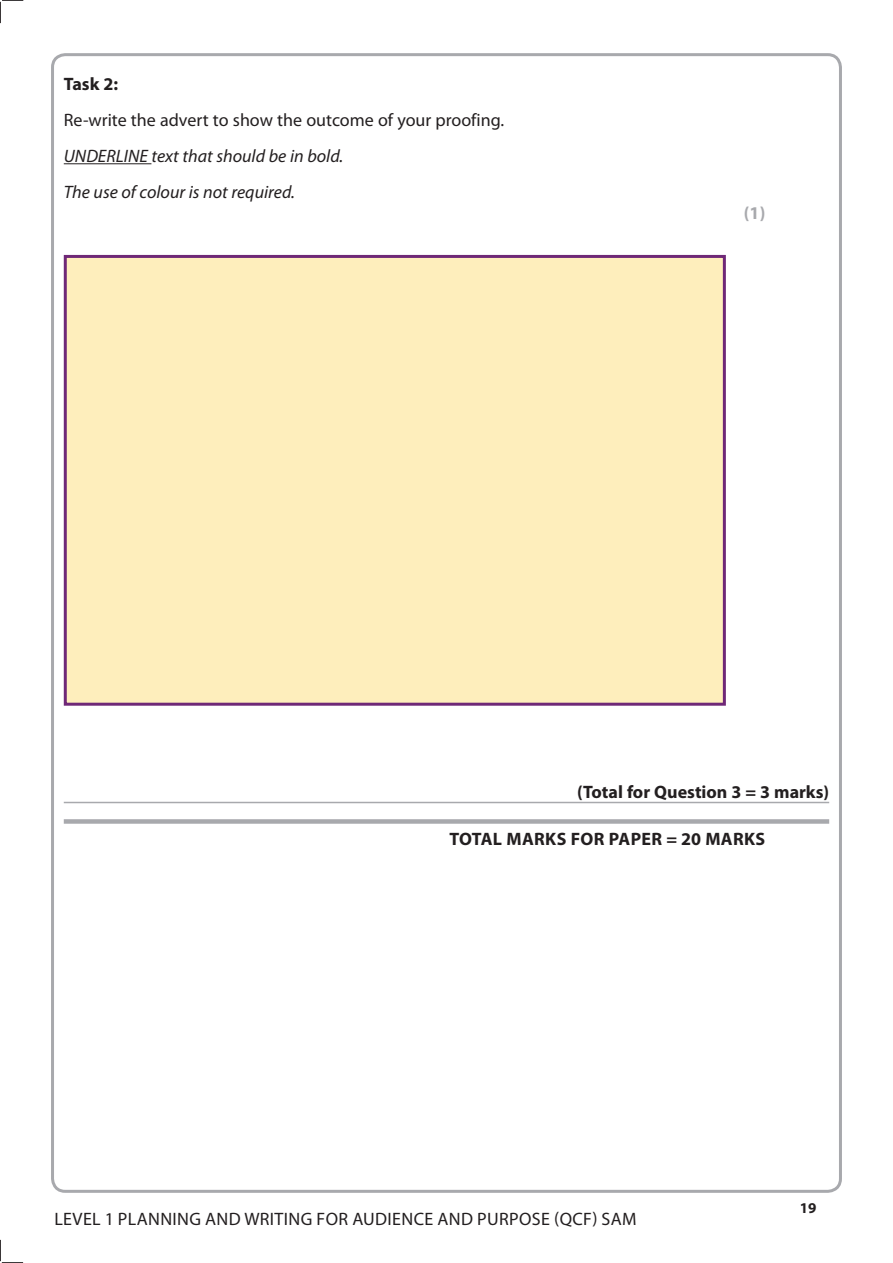
<style>
.page{position:relative;width:893px;height:1263px;background:#fff}
.page>*{position:absolute;margin:0;border:0;box-sizing:border-box;transform-origin:0 0}
.t1{font:18px "Myriad Pro";letter-spacing:.015em;color:#231f20}
.t2{font:italic 18px/36px "Myriad Pro";color:#231f20}
.t3{font:700 18px "Myriad Pro";color:#231f20}
.t4{font:700 18px "Myriad Pro";color:#a8a9ad}
.t5{font:700 15px "Myriad Pro";color:#231f20}
</style>
<div class="page">
<svg style="left:0;top:0;width:23px;height:23px"></svg>
<svg style="left:0;top:1240px;width:23px;height:23px"></svg>
<hr style="left:64px;top:163px;width:87px;height:1px;background:#231f20">
<hr style="left:64px;top:802px;width:765px;height:1px;background:#a8a9ad">
<div style="left:64px;top:819px;width:765px;height:5px;background:#a8a9ad"></div>
<div style="left:64px;top:255px;width:662px;height:451px;background:#feeebc;border:3px solid #6f2877"></div>
<p class="t3" style="left:64px;top:72px;width:56px">Task 2:</p>
<p class="t1" style="left:64px;top:109px;width:442px">Re-write the advert to show the outcome of your proofing.</p>
<p class="t2" style="left:64px;top:138px;width:281px">UNDERLINE text that should be in bold.<br>The use of colour is not required.</p>
<p class="t4" style="left:744px;top:201px;width:23px">(1)</p>
<p class="t3" style="left:577px;top:780px;width:254px">(Total for Question 3 = 3 marks)</p>
<p class="t3" style="left:449px;top:827px;width:34px">Total</p>
<p class="t3" style="left:507px;top:827px;width:114px">marks for pape</p>
<p class="t3" style="left:652px;top:827px;width:104px">r = 20 marks</p>
<p class="t1" style="left:54px;top:1208px;width:584px">Level 1 PLANNING an d WRITING FOR AUDIENCE AND PURPOSE (QCF) SAM</p>
<p class="t5" style="left:800px;top:1198px;width:18px">19</p>
</div>
